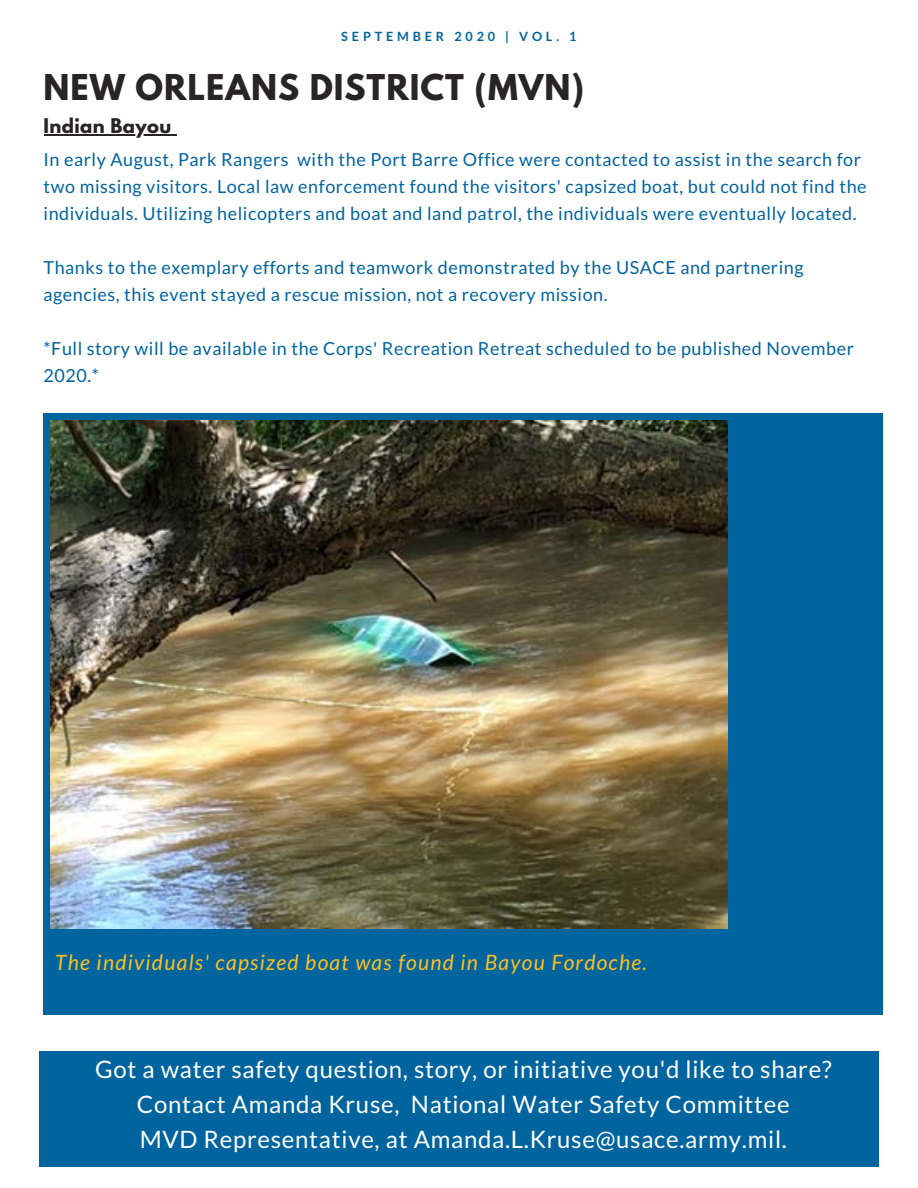
<style>
.page{position:relative;width:918px;height:1188px;background:#fff}
.page>*{position:absolute;margin:0;border:0;box-sizing:border-box;transform-origin:0 0}
.t1{font:700 31.5px "League Spartan";letter-spacing:.03em;color:#272526}
.t2{font:24px/34.8px "Lato";letter-spacing:.03em;color:#fff;text-align:center}
.t3{font:italic 21.15px "Lato";letter-spacing:.06em;color:#ffbf1f}
.t4{font:18px/27px "Lato";letter-spacing:.03em;color:#00649e}
.t5{font:700 18px "League Spartan";letter-spacing:.02em;color:#272526}
.t6{font:700 12.75px "Lato";letter-spacing:.3em;color:#00649e}
</style>
<div class="page">
<div style="left:44px;top:413px;width:839px;height:602px;background:#00649e"></div>
<img style="left:50px;top:420px;width:678px;height:509px">
<hr style="left:44px;top:134px;width:128px;height:1px;background:#272526">
<div style="left:39px;top:1051px;width:839px;height:116px;background:#00649e"></div>
<p class="t6" style="left:341px;top:28px;width:237px">SEPTEMBER 2020 | VOL. 1</p>
<h1 class="t1" style="left:44px;top:72px;width:542px">NEW ORLEANS DISTRICT (MVN)</h1>
<p class="t5" style="left:44px;top:117px;width:129px">Indian Bayou</p>
<p class="t4" style="left:44px;top:146px;width:825px">In early August, Park Rangers with the Port Barre Office were contacted to assist in the search for two missing visitors. Local law enforcement found the visitors' capsized boat, but could not find the individuals. Utilizing helicopters and boat and land patrol, the individuals were eventually located.</p>
<p class="t4" style="left:44px;top:254px;width:762px">Thanks to the exemplary efforts and teamwork demonstrated by the USACE and partnering agencies, this event stayed a rescue mission, not a recovery mission.</p>
<p class="t4" style="left:44px;top:335px;width:812px">*Full story will be available in the Corps' Recreation Retreat scheduled to be published November<br>2020.*</p>
<p class="t3" style="left:55px;top:950px;width:594px">The individuals' capsized boat was found in Bayou Fordoche.</p>
<h2 class="t2" style="left:95px;top:1051px;width:738px">Got a water safety question, story, or initiative you'd like to share?<br>Contact Amanda Kruse, National Water Safety Committee<br>MVD Representative, at Amanda.L.Kruse@usace.army.mil.</h2>
</div>
